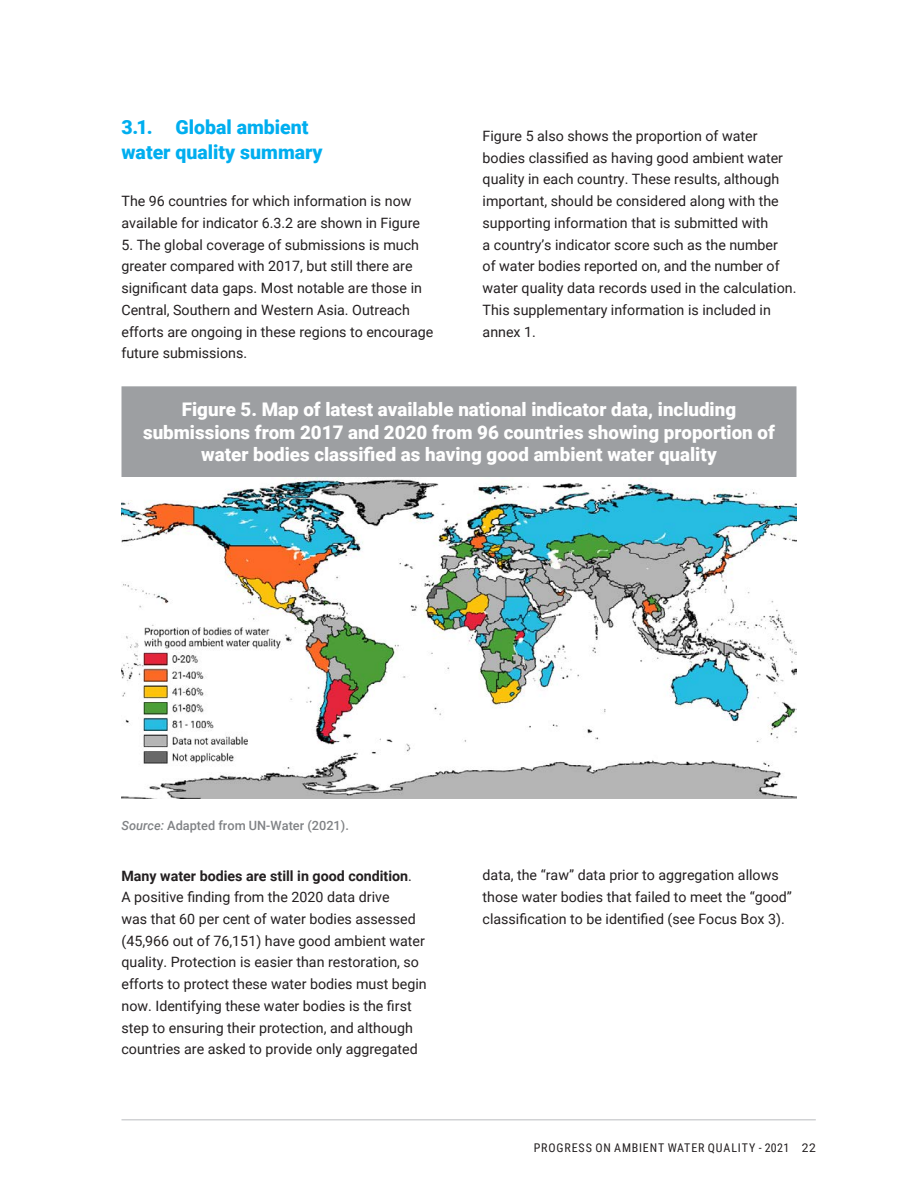
<style>
.page{position:relative;width:918px;height:1188px;background:#fff}
.page>*{position:absolute;margin:0;border:0;box-sizing:border-box;transform-origin:0 0}
.t1{font:900 19.5px/25.5px "Roboto";color:#00aeef}
.CHART_TABLE_H1_two_l{font:900 18.75px/22.5px "Roboto";color:#fff;text-align:center}
.Body_Light_Single_Co{font:14.25px/21.8px "Roboto";color:#231f20}
.CAP_below_image{font:500 12.75px "Roboto";color:#808285}
.FOOTER_recto{font:12px "Roboto Condensed";letter-spacing:.07em;color:#231f20}
.s1{font-style:italic}
.s2{font-weight:700}
.s3{font-family:"Roboto"}
</style>
<div class="page">
<div style="left:122px;top:386px;width:674px;height:111px;background:#9d9fa2"></div>
<img style="left:122px;top:477px;width:674px;height:321px">
<hr style="left:122px;top:1119px;width:694px;height:1px;background:#d1d2d4">
<p class="t1" style="left:122px;top:113px;width:203px">3.1. Global ambient water quality summary</p>
<p class="Body_Light_Single_Co" style="left:122px;top:190px;width:300px">The 96 countries for which information is now available for indicator 6.3.2 are shown in Figure</p>
<p class="Body_Light_Single_Co" style="left:122px;top:233px;width:313px">5. The global coverage of submissions is much greater compared with 2017, but still there are significant data gaps. Most notable are those in Central, Southern and Western Asia. Outreach efforts are ongoing in these regions to encourage future submissions.</p>
<p class="Body_Light_Single_Co" style="left:483px;top:125px;width:315px">Figure 5 also shows the proportion of water bodies classified as having good ambient water quality in each country. These results, although important, should be considered along with the supporting information that is submitted with<br>a country’s indicator score such as the number<br>of water bodies reported on, and the number of water quality data records used in the calculation.<br>This supplementary information is included in annex 1.</p>
<p class="CHART_TABLE_H1_two_l" style="left:143px;top:397px;width:633px">Figure 5. Map of latest available national indicator data, including submissions from 2017 and 2020 from 96 countries showing proportion of water bodies classified as having good ambient water quality</p>
<p class="CAP_below_image" style="left:122px;top:816px;width:229px"><span class="s1">Source:</span> Adapted from UN-Water (2021).</p>
<p class="Body_Light_Single_Co" style="left:122px;top:864px;width:307px"><span class="s2">Many water bodies are still in good condition</span>.<br>A positive finding from the 2020 data drive<br>was that 60 per cent of water bodies assessed (45,966 out of 76,151) have good ambient water quality. Protection is easier than restoration, so efforts to protect these water bodies must begin now. Identifying these water bodies is the first step to ensuring their protection, and although countries are asked to provide only aggregated</p>
<p class="Body_Light_Single_Co" style="left:483px;top:864px;width:311px">data, the “raw” data prior to aggregation allows those water bodies that failed to meet the “good” classification to be identified (see Focus Box 3).</p>
<p class="FOOTER_recto" style="left:534px;top:1139px;width:284px">PROGRESS ON AMBIENT WATER QUALITY - 2021 <span class="s3">22</span></p>
</div>
